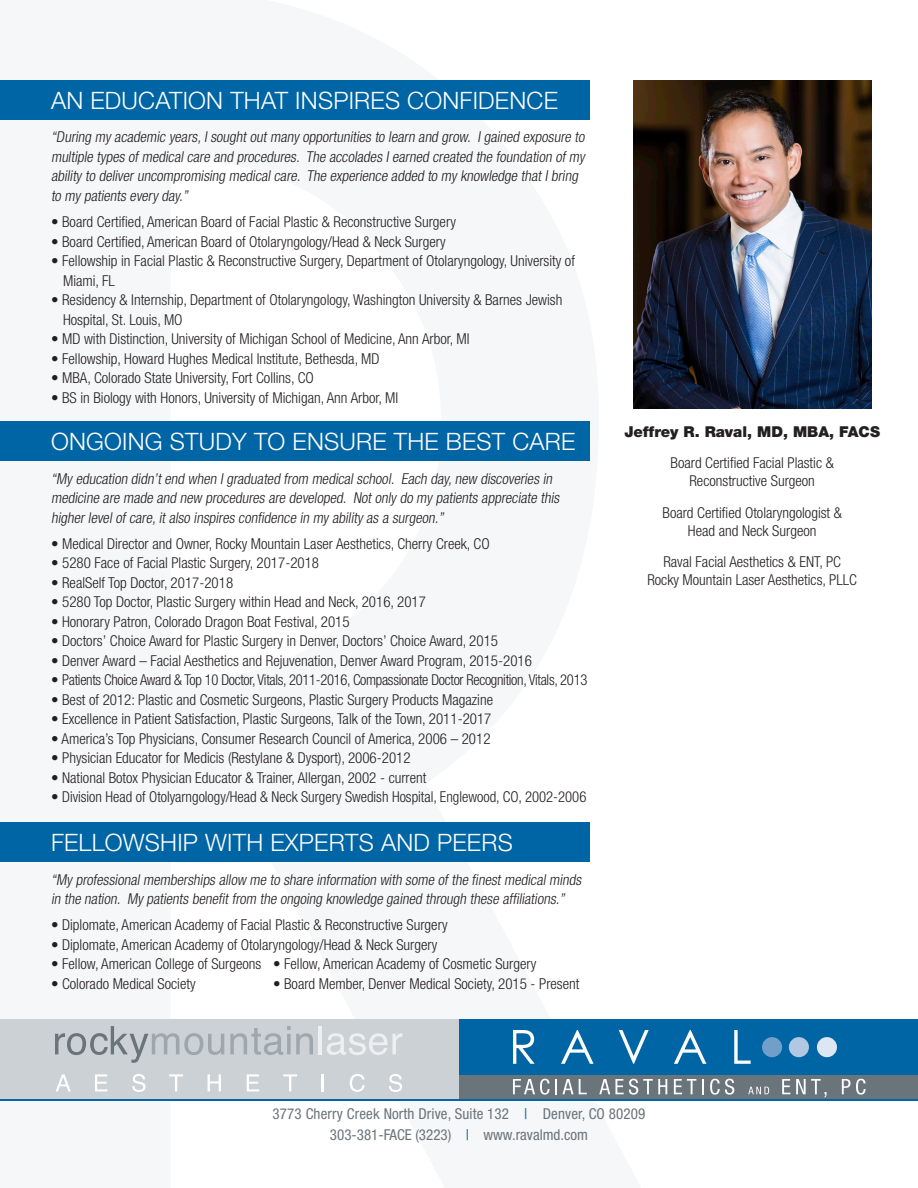
<style>
.page{position:relative;width:918px;height:1188px;background:#fff}
.page>*{position:absolute;margin:0;border:0;box-sizing:border-box;transform-origin:0 0}
.t1{font:300 24px "Helvetica Neue LT Std";letter-spacing:.01em;color:#fff}
.t2{font:300 condensed 15px/19.5px "Helvetica Neue LT Std";color:#231f20}
.t3{font:italic 300 condensed 15px/19.5px "Helvetica Neue LT Std";color:#231f20}
.t4{font:300 condensed 15px "Helvetica Neue LT Std";letter-spacing:-.02em;color:#231f20}
.t5{font:condensed 15px "Helvetica Neue LT Std";letter-spacing:.01em;color:#6a747b}
.t6{font:900 15px "Helvetica Neue LT Std";color:#231f20}
.s1{color:#0065a4}
</style>
<div class="page">
<div style="left:459px;top:1045px;width:459px;height:55px;background:#6a747b"></div>
<div style="left:459px;top:1019px;width:459px;height:56px;background:#0065a4"></div>
<svg style="left:513px;top:1079px;width:74px;height:16px"></svg>
<svg style="left:599px;top:1079px;width:68px;height:16px"></svg>
<svg style="left:674px;top:1079px;width:22px;height:15px"></svg>
<svg style="left:702px;top:1079px;width:2px;height:15px"></svg>
<svg style="left:710px;top:1079px;width:24px;height:16px"></svg>
<svg style="left:748px;top:1087px;width:21px;height:7px"></svg>
<svg style="left:782px;top:1079px;width:8px;height:15px"></svg>
<svg style="left:796px;top:1079px;width:31px;height:19px"></svg>
<svg style="left:842px;top:1079px;width:24px;height:16px"></svg>
<div style="left:0;top:1019px;width:459px;height:80px;background:#ccd1d5"></div>
<svg style="left:55px;top:1026px;width:169px;height:37px"></svg>
<svg style="left:230px;top:1026px;width:83px;height:29px"></svg>
<hr style="left:319px;top:1026px;width:3px;height:28px;background:#edeff1">
<svg style="left:327px;top:1033px;width:75px;height:22px"></svg>
<svg style="left:56px;top:1074px;width:15px;height:17px"></svg>
<svg style="left:95px;top:1074px;width:12px;height:17px"></svg>
<svg style="left:132px;top:1074px;width:14px;height:18px"></svg>
<svg style="left:169px;top:1074px;width:14px;height:17px"></svg>
<svg style="left:208px;top:1074px;width:13px;height:17px"></svg>
<svg style="left:247px;top:1074px;width:12px;height:17px"></svg>
<svg style="left:283px;top:1074px;width:14px;height:17px"></svg>
<svg style="left:322px;top:1074px;width:2px;height:17px"></svg>
<svg style="left:350px;top:1074px;width:15px;height:18px"></svg>
<svg style="left:389px;top:1074px;width:13px;height:18px"></svg>
<hr style="left:0;top:1099px;width:918px;height:1px;background:#0065a4">
<div style="left:762px;top:1037px;width:20px;height:20px;background:#729eca;border-radius:50%"></div>
<div style="left:789px;top:1037px;width:20px;height:20px;background:#b2c7e2;border-radius:50%"></div>
<div style="left:817px;top:1037px;width:20px;height:20px;background:#dde7f2;border-radius:50%"></div>
<svg style="left:513px;top:1030px;width:22px;height:34px"></svg>
<svg style="left:561px;top:1030px;width:33px;height:34px"></svg>
<svg style="left:619px;top:1030px;width:30px;height:34px"></svg>
<svg style="left:674px;top:1030px;width:32px;height:34px"></svg>
<svg style="left:734px;top:1030px;width:17px;height:34px"></svg>
<div style="left:0;top:80px;width:589px;height:40px;background:#0065a4"></div>
<div style="left:0;top:421px;width:589px;height:40px;background:#0065a4"></div>
<div style="left:0;top:822px;width:589px;height:40px;background:#0065a4"></div>
<img style="left:634px;top:80px;width:237px;height:329px">
<p class="t1" style="left:51px;top:85px;width:508px">AN EDUCATION THAT INSPIRES CONFIDENCE</p>
<p class="t3" style="left:51px;top:127px;width:538px">“During my academic years,I sought out many opportunities to learn and grow. I gained exposure to multiple types of medical care and procedures. The accolades I earned created the foundation of my ability to deliver uncompromising medical care. The experience added to my knowledge that I bring to my patients every day.”</p>
<p class="t2" style="left:51px;top:212px;width:406px">• Board Certified, American Board of Facial Plastic &amp; Reconstructive Surgery</p>
<p class="t2" style="left:51px;top:231px;width:396px">• Board Certified, American Board of Otolaryngology/Head &amp; Neck Surgery</p>
<p class="t2" style="left:63px;top:251px;width:513px;text-indent:-12px">• Fellowship in Facial Plastic &amp; Reconstructive Surgery, Department of Otolaryngology, University of<br>Miami, FL</p>
<p class="t2" style="left:63px;top:290px;width:501px;text-indent:-12px">• Residency &amp; Internship, Department of Otolaryngology, Washington University &amp; Barnes Jewish<br>Hospital, St. Louis, MO</p>
<p class="t2" style="left:51px;top:329px;width:420px">• MD with Distinction, University of Michigan School of Medicine, Ann Arbor, MI</p>
<p class="t2" style="left:51px;top:348px;width:330px">• Fellowship, Howard Hughes Medical Institute, Bethesda, MD</p>
<p class="t2" style="left:51px;top:368px;width:264px">• MBA, Colorado State University, Fort Collins, CO</p>
<p class="t2" style="left:51px;top:387px;width:349px">• BS in Biology with Honors, University of Michigan, Ann Arbor, MI</p>
<p class="t1" style="left:51px;top:427px;width:526px">ONGOING STUDY TO ENSURE THE BEST CARE</p>
<p class="t3" style="left:51px;top:468px;width:512px">“My education didn’t end when I graduated from medical school. Each day,new discoveries in medicine are made and new procedures are developed. Not only do my patients appreciate this higher level of care,it also inspires confidence in my ability as a surgeon.”</p>
<p class="t2" style="left:51px;top:534px;width:440px">• Medical Director and Owner, Rocky Mountain Laser Aesthetics, Cherry Creek, CO</p>
<p class="t2" style="left:51px;top:553px;width:270px">• 5280 Face of Facial Plastic Surgery, 2017-2018</p>
<p class="t2" style="left:51px;top:573px;width:184px">• RealSelf Top Doctor, 2017-2018</p>
<p class="t2" style="left:51px;top:592px;width:376px">• 5280 Top Doctor, Plastic Surgery within Head and Neck, 2016, 2017</p>
<p class="t2" style="left:51px;top:612px;width:300px">• Honorary Patron, Colorado Dragon Boat Festival, 2015</p>
<p class="t2" style="left:51px;top:631px;width:449px">• Doctors’ Choice Award for Plastic Surgery in Denver, Doctors’ Choice Award, 2015</p>
<p class="t2" style="left:51px;top:651px;width:482px">• Denver Award – Facial Aesthetics and Rejuvenation, Denver Award Program, 2015-2016</p>
<p class="t4" style="left:51px;top:671px;width:538px">• Patients Choice Award &amp; Top 10 Doctor, Vitals, 2011-2016, Compassionate Doctor Recognition, Vitals, 2013</p>
<p class="t2" style="left:51px;top:690px;width:444px">• Best of 2012: Plastic and Cosmetic Surgeons, Plastic Surgery Products Magazine</p>
<p class="t2" style="left:51px;top:709px;width:442px">• Excellence in Patient Satisfaction, Plastic Surgeons, Talk of the Town, 2011-2017</p>
<p class="t2" style="left:51px;top:729px;width:441px">• America’s Top Physicians, Consumer Research Council of America, 2006 – 2012</p>
<p class="t2" style="left:51px;top:748px;width:361px">• Physician Educator for Medicis (Restylane &amp; Dysport), 2006-2012</p>
<p class="t2" style="left:51px;top:768px;width:377px">• National Botox Physician Educator &amp; Trainer, Allergan, 2002 - current</p>
<p class="t2" style="left:51px;top:787px;width:537px">• Division Head of Otolyarngology/Head &amp; Neck Surgery Swedish Hospital, Englewood, CO, 2002-2006</p>
<p class="t1" style="left:51px;top:828px;width:463px">FELLOWSHIP WITH EXPERTS AND PEERS</p>
<p class="t3" style="left:51px;top:869px;width:534px">“My professional memberships allow me to share information with some of the finest medical minds in the nation. My patients benefit from the ongoing knowledge gained through these affiliations.”</p>
<p class="t2" style="left:51px;top:915px;width:398px">• Diplomate, American Academy of Facial Plastic &amp; Reconstructive Surgery</p>
<p class="t2" style="left:51px;top:935px;width:388px">• Diplomate, American Academy of Otolaryngology/Head &amp; Neck Surgery</p>
<p class="t2" style="left:51px;top:954px;width:487px">• Fellow, American College of Surgeons • Fellow, American Academy of Cosmetic Surgery</p>
<p class="t2" style="left:51px;top:974px;width:146px">• Colorado Medical Society</p>
<p class="t2" style="left:273px;top:974px;width:308px">• Board Member, Denver Medical Society, 2015 - Present</p>
<p class="t6" style="left:624px;top:423px;width:257px">Jeffrey R. Raval, MD, MBA, FACS</p>
<p class="t2" style="left:671px;top:453px;width:165px">Board Certified Facial Plastic &amp;</p>
<p class="t2" style="left:689px;top:471px;width:127px">Reconstructive Surgeon</p>
<p class="t2" style="left:663px;top:503px;width:181px">Board Certified Otolaryngologist &amp;</p>
<p class="t2" style="left:688px;top:521px;width:130px">Head and Neck Surgeon</p>
<p class="t2" style="left:663px;top:552px;width:179px">Raval Facial Aesthetics &amp; ENT, PC</p>
<p class="t2" style="left:647px;top:570px;width:211px">Rocky Mountain Laser Aesthetics, PLLC</p>
<p class="t5" style="left:273px;top:1105px;width:374px">3773 Cherry Creek North Drive, Suite 132 <span class="s1">|</span> Denver, CO 80209</p>
<p class="t5" style="left:330px;top:1126px;width:260px">303-381-FACE (3223) <span class="s1">|</span> www.ravalmd.com</p>
</div>
